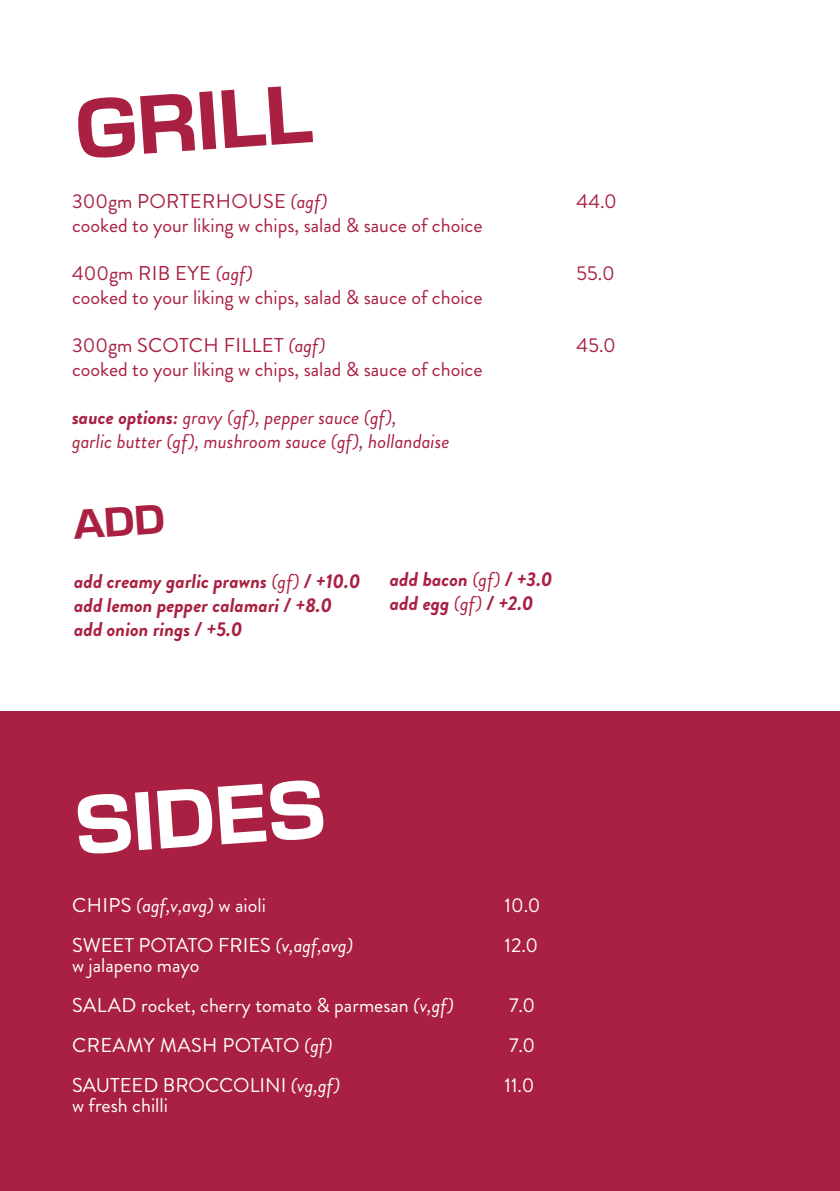
<style>
.page{position:relative;width:840px;height:1191px;background:#fff}
.page>*{position:absolute;margin:0;border:0;box-sizing:border-box;transform-origin:0 0}
.t1{font:700 80px "New Science";color:#a92042}
.t2{font:700 80px "New Science";color:#fff}
.t3{font:20px "Brandon Grotesque";color:#a92042}
.t4{font:20px/40px "Brandon Grotesque";color:#fff}
.t5{font:italic 700 20px/24px "Brandon Grotesque";color:#a92042}
.t6{font:italic 20px/24px "Brandon Grotesque";color:#a92042}
.t7{font:20px "Brandon Grotesque";letter-spacing:.02em;color:#a92042}
.t8{font:20px "Brandon Grotesque";letter-spacing:.02em;color:#fff}
.s1{font-style:italic}
.s2{font-weight:700}
.s3{font-weight:400}
</style>
<div class="page">
<div style="left:0;top:711px;width:839px;height:480px;background:#a92042"></div>
<h1 class="t1" style="left:70px;top:72px;width:240px;rotate:-4deg">GRILL</h1>
<p class="t7" style="left:72px;top:187px;width:257px">300gm PORTERHOUSE <span class="s1">(agf)</span></p>
<p class="t3" style="left:576px;top:187px;width:42px">44.0</p>
<p class="t3" style="left:72px;top:211px;width:412px">cooked to your liking w chips, salad &amp; sauce of choice</p>
<p class="t3" style="left:72px;top:259px;width:182px">400gm RIB EYE <span class="s1">(agf)</span></p>
<p class="t3" style="left:576px;top:259px;width:40px">55.0</p>
<p class="t3" style="left:72px;top:283px;width:412px">cooked to your liking w chips, salad &amp; sauce of choice</p>
<p class="t7" style="left:72px;top:331px;width:255px">300gm SCOTCH FILLET <span class="s1">(agf)</span></p>
<p class="t3" style="left:576px;top:331px;width:41px">45.0</p>
<p class="t3" style="left:72px;top:355px;width:412px">cooked to your liking w chips, salad &amp; sauce of choice</p>
<p class="t6" style="left:72px;top:405px;width:379px"><span class="s2">sauce options:</span> gravy (gf), pepper sauce (gf),<br>garlic butter (gf), mushroom sauce (gf), hollandaise</p>
<p class="t5" style="left:74px;top:569px;width:287px">add creamy garlic prawns <span class="s3">(gf)</span> / +10.0 add lemon pepper calamari / +8.0 add onion rings / +5.0</p>
<p class="t5" style="left:389px;top:567px;width:164px">add bacon <span class="s3">(gf)</span> / +3.0 add egg <span class="s3">(gf)</span> / +2.0</p>
<h1 class="t2" style="left:70px;top:768px;width:253px;rotate:-4deg">SIDES</h1>
<p class="t4" style="left:72px;top:885px;width:195px">CHIPS <span class="s1">(agf,v,avg)</span> w aioli</p>
<p class="t4" style="left:504px;top:885px;width:37px">10.0</p>
<p class="t4" style="left:72px;top:925px;width:283px">SWEET POTATO FRIES <span class="s1">(v,agf,avg)</span></p>
<p class="t4" style="left:504px;top:925px;width:35px">12.0</p>
<p class="t4" style="left:72px;top:945px;width:383px">w jalapeno mayo<br>SALAD rocket, cherry tomato &amp; parmesan <span class="s1">(v,gf)</span></p>
<p class="t4" style="left:508px;top:985px;width:28px">7.0</p>
<p class="t8" style="left:72px;top:1031px;width:262px">CREAMY MASH POTATO <span class="s1">(gf)</span></p>
<p class="t4" style="left:508px;top:1025px;width:28px">7.0</p>
<p class="t4" style="left:72px;top:1065px;width:269px">SAUTEED BROCCOLINI <span class="s1">(vg,gf)</span></p>
<p class="t4" style="left:504px;top:1065px;width:31px">11.0</p>
<p class="t4" style="left:72px;top:1085px;width:97px">w fresh chilli</p>
</div>
